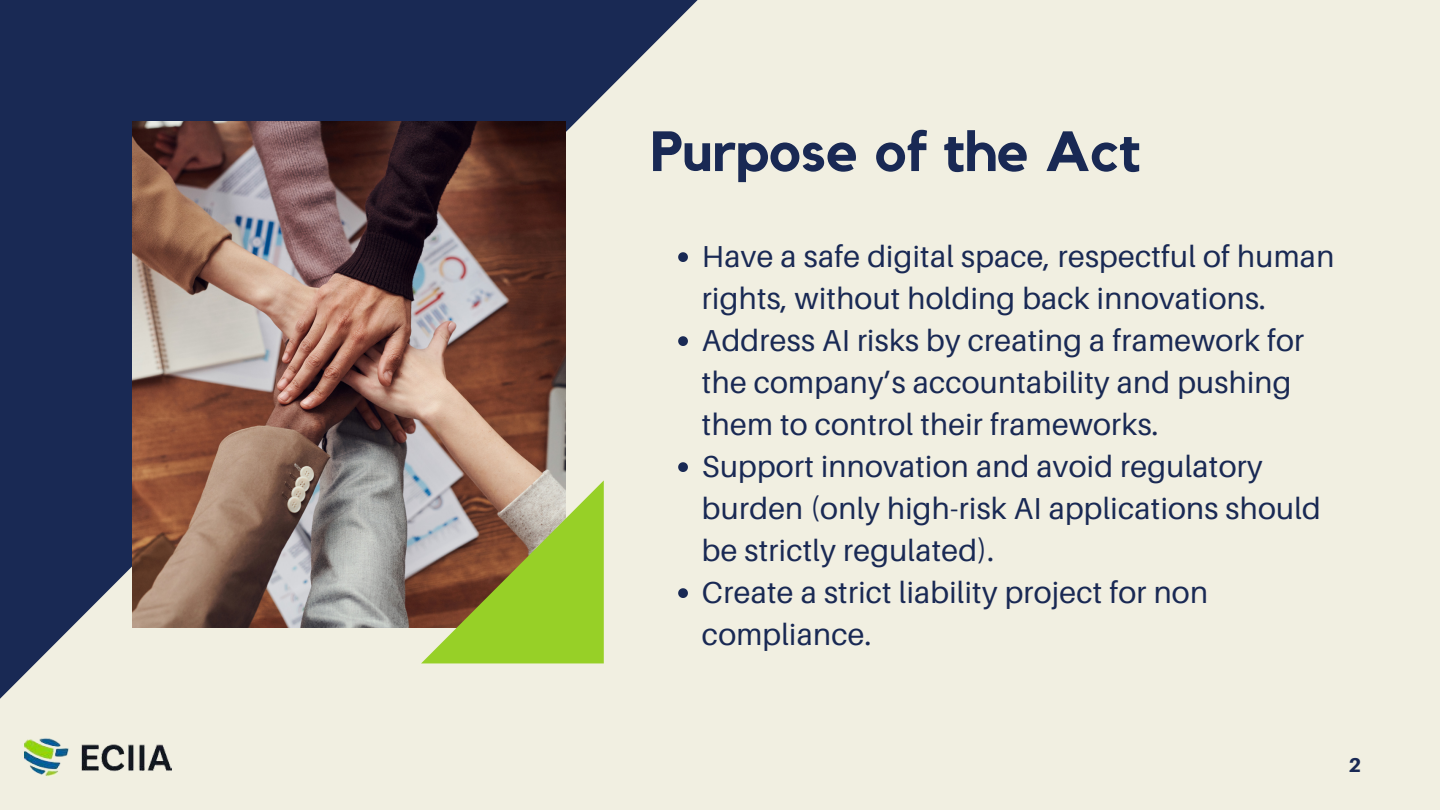
<style>
.page{position:relative;width:1440px;height:810px;background:#f1efe1}
.page>*{position:absolute;margin:0;border:0;box-sizing:border-box;transform-origin:0 0}
.t1{font:700 56px "Kollektif";color:#192954}
.t2{font:30.3px/42px "Aileron";letter-spacing:.01em;color:#192954}
.t3{font:800 20px "Aileron";color:#192954}
</style>
<div class="page">
<svg style="left:0;top:0;width:698px;height:699px;fill:#192954"></svg>
<img style="left:133px;top:121px;width:432px;height:506px">
<svg style="left:421px;top:480px;width:183px;height:183px;background:#9ba84e"></svg>
<svg style="left:678px;top:252px;width:10px;height:10px"></svg>
<svg style="left:678px;top:336px;width:10px;height:10px"></svg>
<svg style="left:678px;top:462px;width:10px;height:10px"></svg>
<svg style="left:678px;top:588px;width:10px;height:10px"></svg>
<img style="left:24px;top:683px;width:148px;height:94px">
<p class="t1" style="left:650px;top:126px;width:491px">Purpose of the Act</p>
<p class="t2" style="left:702px;top:234px;width:634px">Have a safe digital space, respectful of human rights, without holding back innovations.</p>
<p class="t2" style="left:702px;top:318px;width:604px">Address AI risks by creating a framework for the company’s accountability and pushing them to control their frameworks.</p>
<p class="t2" style="left:702px;top:444px;width:620px">Support innovation and avoid regulatory burden (only high-risk AI applications should be strictly regulated).</p>
<p class="t2" style="left:702px;top:570px;width:508px">Create a strict liability project for non compliance.</p>
<p class="t3" style="left:1349px;top:752px;width:14px">2</p>
</div>
